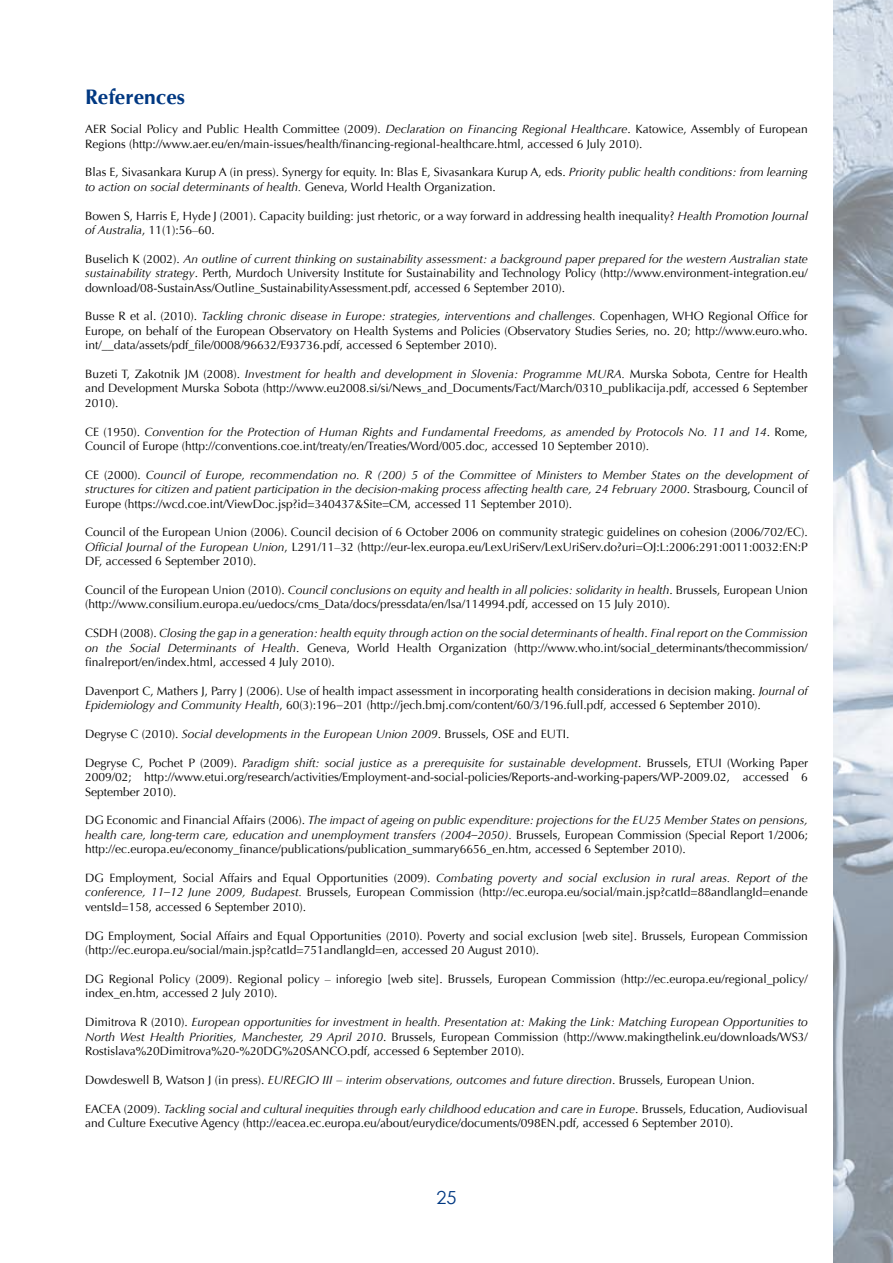
<style>
.page{position:relative;width:893px;height:1263px;background:#fff}
.page>*{position:absolute;margin:0;border:0;box-sizing:border-box;transform-origin:0 0}
.t1{font:700 21px "Optima";color:#003882}
.t2{font:18px "Century Gothic";color:#003882}
.t3{font:12px/14.4px "Optima";color:#000}
.t4{font:italic 12px/14.4px "Optima";color:#000;text-align:justify}
.s1{font-style:italic}
.s2{font-style:normal}
</style>
<div class="page">
<img style="left:833px;top:0;width:60px;height:1263px">
<h1 class="t1" style="left:85px;top:85px;width:101px">References</h1>
<p class="t3" style="left:85px;top:122px;width:724px">AER Social Policy and Public Health Committee (2009). <span class="s1">Declaration on Financing Regional Healthcare</span>. Katowice, Assembly of European<br>Regions (http://www.aer.eu/en/main-issues/health/financing-regional-healthcare.html, accessed 6 July 2010).</p>
<p class="t3" style="left:85px;top:165px;width:724px">Blas E, Sivasankara Kurup A (in press). Synergy for equity. In: Blas E, Sivasankara Kurup A, eds. <span class="s1">Priority public health conditions: from learning to action on social determinants of health.</span> Geneva, World Health Organization.</p>
<p class="t3" style="left:85px;top:208px;width:724px">Bowen S, Harris E, Hyde J (2001). Capacity building: just rhetoric, or a way forward in addressing health inequality? <span class="s1">Health Promotion Journal of Australia</span>, 11(1):56–60.</p>
<p class="t3" style="left:85px;top:252px;width:724px;text-align:justify">Buselich K (2002). <span class="s1">An outline of current thinking on sustainability assessment: a background paper prepared for the western Australian state sustainability strategy</span>. Perth, Murdoch University Institute for Sustainability and Technology Policy (http://www.environment-integration.eu/ download/08-SustainAss/Outline_SustainabilityAssessment.pdf, accessed 6 September 2010).</p>
<p class="t3" style="left:85px;top:309px;width:724px;text-align:justify">Busse R et al. (2010). <span class="s1">Tackling chronic disease in Europe: strategies, interventions and challenges.</span> Copenhagen, WHO Regional Office for Europe, on behalf of the European Observatory on Health Systems and Policies (Observatory Studies Series, no. 20; http://www.euro.who. int/__data/assets/pdf_file/0008/96632/E93736.pdf, accessed 6 September 2010).</p>
<p class="t3" style="left:85px;top:367px;width:724px;text-align:justify">Buzeti T, Zakotnik JM (2008). <span class="s1">Investment for health and development in Slovenia: Programme MURA.</span> Murska Sobota, Centre for Health and Development Murska Sobota (http://www.eu2008.si/si/News_and_Documents/Fact/March/0310_publikacija.pdf, accessed 6 September 2010).</p>
<p class="t3" style="left:85px;top:424px;width:724px">CE (1950). <span class="s1">Convention for the Protection of Human Rights and Fundamental Freedoms, as amended by Protocols No. 11 and 14</span>. Rome,<br>Council of Europe (http://conventions.coe.int/treaty/en/Treaties/Word/005.doc, accessed 10 September 2010).</p>
<p class="t4" style="left:85px;top:468px;width:724px"><span class="s2">CE (2000).</span> Council of Europe, recommendation no. R (200) 5 of the Committee of Ministers to Member States on the development of structures for citizen and patient participation in the decision-making process affecting health care, 24 February 2000<span class="s2">. Strasbourg, Council of Europe (https://wcd.coe.int/ViewDoc.jsp?id=340437&amp;Site=CM, accessed 11 September 2010).</span></p>
<p class="t3" style="left:85px;top:525px;width:724px;text-align:justify">Council of the European Union (2006). Council decision of 6 October 2006 on community strategic guidelines on cohesion (2006/702/EC).<br><span class="s1">Official Journal of the European Union</span>, L291/11–32 (http://eur-lex.europa.eu/LexUriServ/LexUriServ.do?uri=OJ:L:2006:291:0011:0032:EN:P DF, accessed 6 September 2010).</p>
<p class="t3" style="left:85px;top:583px;width:724px">Council of the European Union (2010). <span class="s1">Council conclusions on equity and health in all policies: solidarity in health</span>. Brussels, European Union (http://www.consilium.europa.eu/uedocs/cms_Data/docs/pressdata/en/lsa/114994.pdf, accessed on 15 July 2010).</p>
<p class="t3" style="left:85px;top:626px;width:724px;text-align:justify">CSDH (2008). <span class="s1">Closing the gap in a generation: health equity through action on the social determinants of health</span>. <span class="s1">Final report on the Commission on the Social Determinants of Health</span>. Geneva, World Health Organization (http://www.who.int/social_determinants/thecommission/ finalreport/en/index.html, accessed 4 July 2010).</p>
<p class="t3" style="left:85px;top:684px;width:724px">Davenport C, Mathers J, Parry J (2006). Use of health impact assessment in incorporating health considerations in decision making. <span class="s1">Journal of<br>Epidemiology and Community Health</span>, 60(3):196−201 (http://jech.bmj.com/content/60/3/196.full.pdf, accessed 6 September 2010).</p>
<p class="t4" style="left:85px;top:727px;width:486px"><span class="s2">Degryse C (2010).</span> Social developments in the European Union 2009<span class="s2">. Brussels, OSE and EUTI.</span></p>
<p class="t3" style="left:85px;top:756px;width:724px;text-align:justify">Degryse C, Pochet P (2009). <span class="s1">Paradigm shift: social justice as a prerequisite for sustainable development</span>. Brussels, ETUI (Working Paper 2009/02; http://www.etui.org/research/activities/Employment-and-social-policies/Reports-and-working-papers/WP-2009.02, accessed 6<br>September 2010).</p>
<p class="t3" style="left:85px;top:813px;width:724px;text-align:justify">DG Economic and Financial Affairs (2006). <span class="s1">The impact of ageing on public expenditure: projections for the EU25 Member States on pensions, health care, long-term care, education and unemployment transfers (2004–2050).</span> Brussels, European Commission (Special Report 1/2006; http://ec.europa.eu/economy_finance/publications/publication_summary6656_en.htm, accessed 6 September 2010).</p>
<p class="t3" style="left:85px;top:871px;width:724px;text-align:justify">DG Employment, Social Affairs and Equal Opportunities (2009). <span class="s1">Combating poverty and social exclusion in rural areas. Report of the conference, 11–12 June 2009, Budapest.</span> Brussels, European Commission (http://ec.europa.eu/social/main.jsp?catId=88andlangId=enande ventsId=158, accessed 6 September 2010).</p>
<p class="t3" style="left:85px;top:928px;width:724px">DG Employment, Social Affairs and Equal Opportunities (2010). Poverty and social exclusion [web site]. Brussels, European Commission (http://ec.europa.eu/social/main.jsp?catId=751andlangId=en, accessed 20 August 2010).</p>
<p class="t3" style="left:85px;top:972px;width:724px">DG Regional Policy (2009). Regional policy – inforegio [web site]. Brussels, European Commission (http://ec.europa.eu/regional_policy/ index_en.htm, accessed 2 July 2010).</p>
<p class="t3" style="left:85px;top:1015px;width:724px;text-align:justify">Dimitrova R (2010). <span class="s1">European opportunities for investment in health. Presentation at: Making the Link: Matching European Opportunities to North West Health Priorities, Manchester, 29 April 2010</span>. Brussels, European Commission (http://www.makingthelink.eu/downloads/WS3/ Rostislava%20Dimitrova%20-%20DG%20SANCO.pdf, accessed 6 September 2010).</p>
<p class="t4" style="left:85px;top:1072px;width:671px"><span class="s2">Dowdeswell B, Watson J (in press).</span> EUREGIO III − interim observations, outcomes and future direction<span class="s2">. Brussels, European Union.</span></p>
<p class="t3" style="left:85px;top:1101px;width:724px">EACEA (2009). <span class="s1">Tackling social and cultural inequities through early childhood education and care in Europe</span>. Brussels, Education, Audiovisual and Culture Executive Agency (http://eacea.ec.europa.eu/about/eurydice/documents/098EN.pdf, accessed 6 September 2010).</p>
<h2 class="t2" style="left:436px;top:1186px;width:21px">25</h2>
</div>
